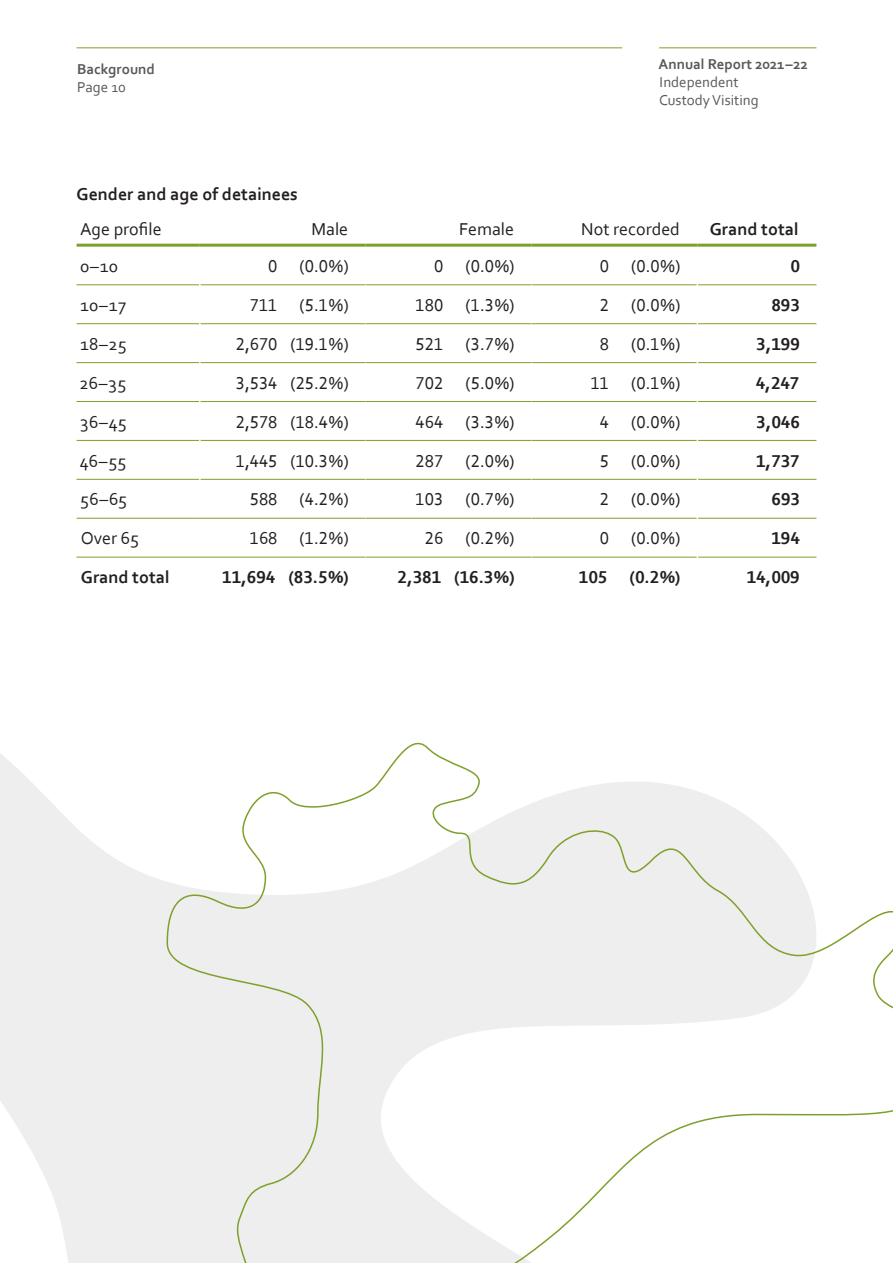
<style>
.page{position:relative;width:893px;height:1263px;background:#fff}
.page>*{position:absolute;margin:0;border:0;box-sizing:border-box;transform-origin:0 0}
.Table_body_cells_-_b{font:18px "Corbel";color:#231f20}
.Table_header_cells_L{font:18px "Corbel";color:#231f20}
._28mm_number_cells{font:700 18px "Corbel";color:#231f20}
.Table_body_cells_-_b-2{font:700 18px "Corbel";color:#231f20}
.Heading_4{font:700 18px "Corbel";color:#231f20}
.Table_header_cells_R{font:18px "Corbel";color:#231f20}
.Table_header_cells_R-2{font:700 18px "Corbel";color:#231f20}
.Table_header_cells_L-2{font:700 18px "Corbel";color:#231f20}
.t1{font:15px/18px "Corbel";color:#595959}
.t2{font:700 15px "Corbel";color:#595959}
</style>
<div class="page">
<hr style="left:77px;top:48px;width:545px;height:1px;background:#7da02b">
<hr style="left:659px;top:48px;width:157px;height:1px;background:#7da02b">
<svg style="left:0;top:754px;width:166px;height:509px;fill:#efeeee"></svg>
<hr style="left:366px;top:284px;width:165px;height:1px;background:#7da02b">
<hr style="left:698px;top:284px;width:118px;height:1px;background:#7da02b">
<hr style="left:366px;top:323px;width:165px;height:1px;background:#7da02b">
<hr style="left:698px;top:323px;width:118px;height:1px;background:#7da02b">
<hr style="left:366px;top:362px;width:165px;height:1px;background:#7da02b">
<hr style="left:532px;top:362px;width:165px;height:1px;background:#7da02b">
<hr style="left:698px;top:362px;width:118px;height:1px;background:#7da02b">
<hr style="left:201px;top:401px;width:164px;height:1px;background:#7da02b">
<hr style="left:366px;top:401px;width:165px;height:1px;background:#7da02b">
<hr style="left:532px;top:401px;width:165px;height:1px;background:#7da02b">
<hr style="left:698px;top:401px;width:118px;height:1px;background:#7da02b">
<hr style="left:77px;top:440px;width:122px;height:1px;background:#7da02b">
<hr style="left:366px;top:440px;width:165px;height:1px;background:#7da02b">
<hr style="left:532px;top:440px;width:165px;height:1px;background:#7da02b">
<hr style="left:698px;top:440px;width:118px;height:1px;background:#7da02b">
<hr style="left:77px;top:479px;width:122px;height:1px;background:#7da02b">
<hr style="left:366px;top:479px;width:165px;height:1px;background:#7da02b">
<hr style="left:532px;top:479px;width:165px;height:1px;background:#7da02b">
<hr style="left:698px;top:479px;width:118px;height:1px;background:#7da02b">
<hr style="left:77px;top:518px;width:123px;height:1px;background:#7da02b">
<hr style="left:366px;top:518px;width:165px;height:1px;background:#7da02b">
<hr style="left:532px;top:518px;width:165px;height:1px;background:#7da02b">
<hr style="left:698px;top:518px;width:118px;height:1px;background:#7da02b">
<hr style="left:77px;top:557px;width:123px;height:1px;background:#7da02b">
<hr style="left:698px;top:557px;width:118px;height:1px;background:#7da02b">
<hr style="left:77px;top:323px;width:122px;height:1px;background:#7da02b">
<hr style="left:532px;top:284px;width:165px;height:1px;background:#7da02b">
<hr style="left:532px;top:323px;width:165px;height:1px;background:#7da02b">
<hr style="left:200px;top:244px;width:166px;height:3px;background:#7da02b">
<hr style="left:366px;top:244px;width:165px;height:3px;background:#7da02b">
<hr style="left:531px;top:244px;width:166px;height:3px;background:#7da02b">
<hr style="left:697px;top:244px;width:119px;height:3px;background:#7da02b">
<hr style="left:77px;top:284px;width:122px;height:1px;background:#7da02b">
<hr style="left:201px;top:362px;width:164px;height:1px;background:#7da02b">
<hr style="left:77px;top:362px;width:122px;height:1px;background:#7da02b">
<hr style="left:77px;top:401px;width:122px;height:1px;background:#7da02b">
<hr style="left:77px;top:244px;width:123px;height:3px;background:#7da02b">
<hr style="left:201px;top:440px;width:164px;height:1px;background:#7da02b">
<hr style="left:201px;top:479px;width:164px;height:1px;background:#7da02b">
<hr style="left:366px;top:557px;width:165px;height:1px;background:#7da02b">
<hr style="left:532px;top:557px;width:165px;height:1px;background:#7da02b">
<hr style="left:201px;top:284px;width:164px;height:1px;background:#7da02b">
<hr style="left:201px;top:323px;width:164px;height:1px;background:#7da02b">
<hr style="left:200px;top:518px;width:165px;height:1px;background:#7da02b">
<hr style="left:200px;top:557px;width:165px;height:1px;background:#7da02b">
<svg style="left:166px;top:742px;width:727px;height:521px"></svg>
<p class="t2" style="left:77px;top:59px;width:79px">Background</p>
<p class="t1" style="left:77px;top:77px;width:50px">Page 10</p>
<p class="t2" style="left:658px;top:55px;width:151px">Annual Report 2021–22</p>
<p class="t1" style="left:659px;top:73px;width:101px">Independent<br>Custody Visiting</p>
<h4 class="Heading_4" style="left:77px;top:183px;width:223px">Gender and age of detainees</h4>
<p class="Table_header_cells_L" style="left:80px;top:217px;width:83px">Age profile</p>
<p class="Table_header_cells_R" style="left:311px;top:217px;width:38px">Male</p>
<p class="Table_header_cells_R" style="left:459px;top:217px;width:56px">Female</p>
<p class="Table_header_cells_R" style="left:581px;top:217px;width:100px">Not recorded</p>
<p class="Table_header_cells_R-2" style="left:710px;top:217px;width:90px">Grand total</p>
<p class="Table_header_cells_L" style="left:80px;top:255px;width:39px">0–10</p>
<p class="Table_body_cells_-_b" style="left:268px;top:255px;width:82px">0 (0.0%)</p>
<p class="Table_body_cells_-_b" style="left:434px;top:255px;width:82px">0 (0.0%)</p>
<p class="Table_body_cells_-_b" style="left:600px;top:255px;width:82px">0 (0.0%)</p>
<p class="_28mm_number_cells" style="left:790px;top:255px;width:11px">0</p>
<p class="Table_header_cells_L" style="left:80px;top:294px;width:49px">10–17</p>
<p class="Table_body_cells_-_b" style="left:250px;top:294px;width:101px">711 (5.1%)</p>
<p class="Table_body_cells_-_b" style="left:416px;top:294px;width:101px">180 (1.3%)</p>
<p class="Table_body_cells_-_b" style="left:600px;top:294px;width:82px">2 (0.0%)</p>
<p class="_28mm_number_cells" style="left:771px;top:294px;width:30px">893</p>
<p class="Table_header_cells_L" style="left:80px;top:333px;width:49px">18–25</p>
<p class="Table_body_cells_-_b" style="left:236px;top:333px;width:114px">2,670 (19.1%)</p>
<p class="Table_body_cells_-_b" style="left:416px;top:333px;width:101px">521 (3.7%)</p>
<p class="Table_body_cells_-_b" style="left:600px;top:333px;width:82px">8 (0.1%)</p>
<p class="_28mm_number_cells" style="left:756px;top:333px;width:45px">3,199</p>
<p class="Table_header_cells_L" style="left:80px;top:372px;width:49px">26–35</p>
<p class="Table_body_cells_-_b" style="left:236px;top:372px;width:114px">3,534 (25.2%)</p>
<p class="Table_body_cells_-_b" style="left:416px;top:372px;width:101px">702 (5.0%)</p>
<p class="Table_body_cells_-_b" style="left:591px;top:372px;width:91px">11 (0.1%)</p>
<p class="_28mm_number_cells" style="left:756px;top:372px;width:45px">4,247</p>
<p class="Table_header_cells_L" style="left:80px;top:410px;width:49px">36–45</p>
<p class="Table_body_cells_-_b" style="left:236px;top:410px;width:114px">2,578 (18.4%)</p>
<p class="Table_body_cells_-_b" style="left:416px;top:410px;width:101px">464 (3.3%)</p>
<p class="Table_body_cells_-_b" style="left:600px;top:410px;width:82px">4 (0.0%)</p>
<p class="_28mm_number_cells" style="left:756px;top:410px;width:45px">3,046</p>
<p class="Table_header_cells_L" style="left:80px;top:449px;width:49px">46–55</p>
<p class="Table_body_cells_-_b" style="left:236px;top:449px;width:114px">1,445 (10.3%)</p>
<p class="Table_body_cells_-_b" style="left:416px;top:449px;width:101px">287 (2.0%)</p>
<p class="Table_body_cells_-_b" style="left:600px;top:449px;width:82px">5 (0.0%)</p>
<p class="_28mm_number_cells" style="left:756px;top:449px;width:45px">1,737</p>
<p class="Table_header_cells_L" style="left:80px;top:488px;width:49px">56–65</p>
<p class="Table_body_cells_-_b" style="left:250px;top:488px;width:101px">588 (4.2%)</p>
<p class="Table_body_cells_-_b" style="left:416px;top:488px;width:101px">103 (0.7%)</p>
<p class="Table_body_cells_-_b" style="left:600px;top:488px;width:82px">2 (0.0%)</p>
<p class="_28mm_number_cells" style="left:771px;top:488px;width:30px">693</p>
<p class="Table_header_cells_L" style="left:81px;top:527px;width:60px">Over 65</p>
<p class="Table_body_cells_-_b" style="left:250px;top:527px;width:101px">168 (1.2%)</p>
<p class="Table_body_cells_-_b" style="left:425px;top:527px;width:91px">26 (0.2%)</p>
<p class="Table_body_cells_-_b" style="left:600px;top:527px;width:82px">0 (0.0%)</p>
<p class="_28mm_number_cells" style="left:771px;top:527px;width:30px">194</p>
<p class="Table_header_cells_L-2" style="left:81px;top:566px;width:90px">Grand total</p>
<p class="Table_body_cells_-_b-2" style="left:222px;top:566px;width:128px">11,694 (83.5%)</p>
<p class="Table_body_cells_-_b-2" style="left:398px;top:566px;width:119px">2,381 (16.3%)</p>
<p class="Table_body_cells_-_b-2" style="left:579px;top:566px;width:103px">105 (0.2%)</p>
<p class="_28mm_number_cells" style="left:747px;top:566px;width:55px">14,009</p>
</div>
